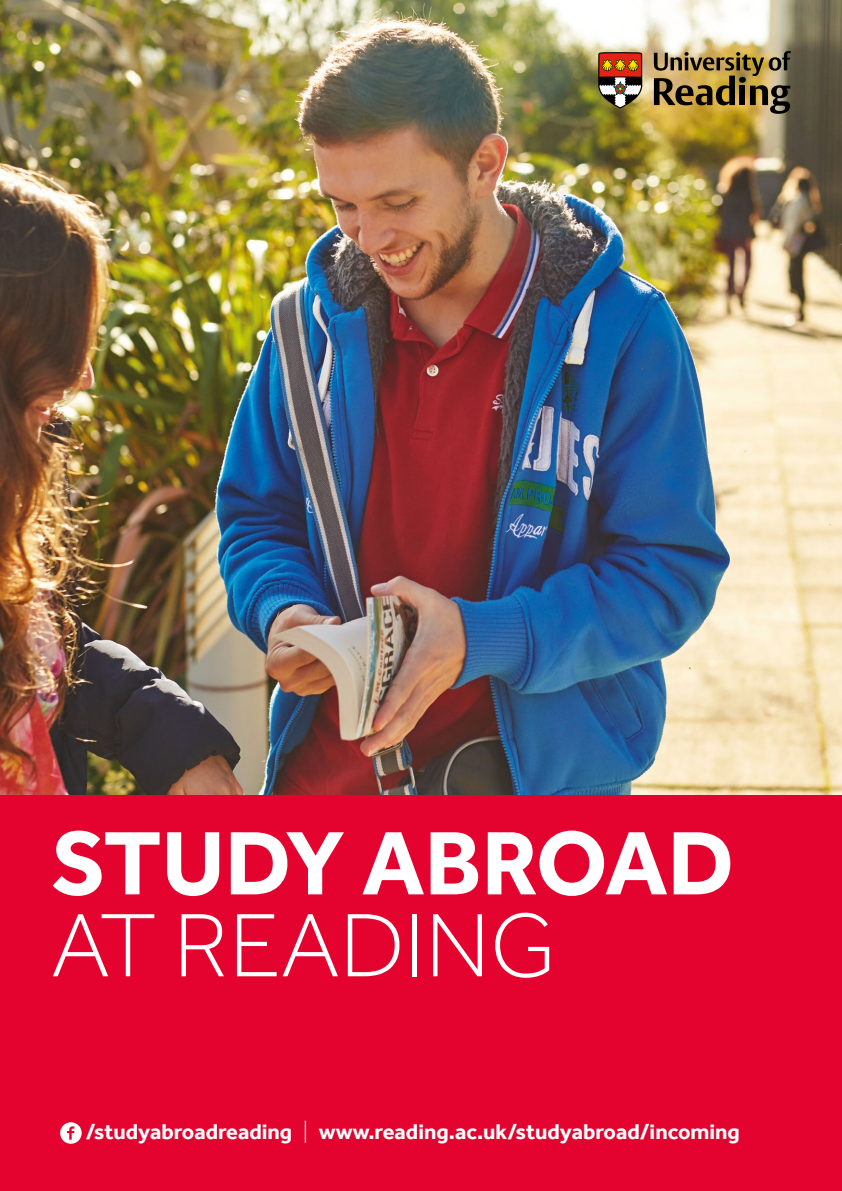
<style>
.page{position:relative;width:842px;height:1191px;background:#fff}
.page>*{position:absolute;margin:0;border:0;box-sizing:border-box;transform-origin:0 0}
.t1{font:700 93px "Effra";color:#fff}
.t2{font:300 93px "Effra";color:#fff}
.t3{font:700 22px "Effra";color:#fff}
.s1{font-weight:300}
</style>
<div class="page">
<div style="left:0;top:791px;width:842px;height:400px;background:#e4032e"></div>
<img style="left:0;top:0;width:842px;height:794px">
<img style="left:654px;top:51px;width:137px;height:62px">
<svg style="left:598px;top:52px;width:45px;height:57px"></svg>
<svg style="left:60px;top:1122px;width:22px;height:21px"></svg>
<h1 class="t1" style="left:51px;top:806px;width:684px">STUDY ABROAD</h1>
<h1 class="t2" style="left:51px;top:893px;width:507px">AT READING</h1>
<p class="t3" style="left:86px;top:1118px;width:656px">/studyabroadreading <span class="s1">|</span> www.reading.ac.uk/studyabroad/incoming</p>
</div>
